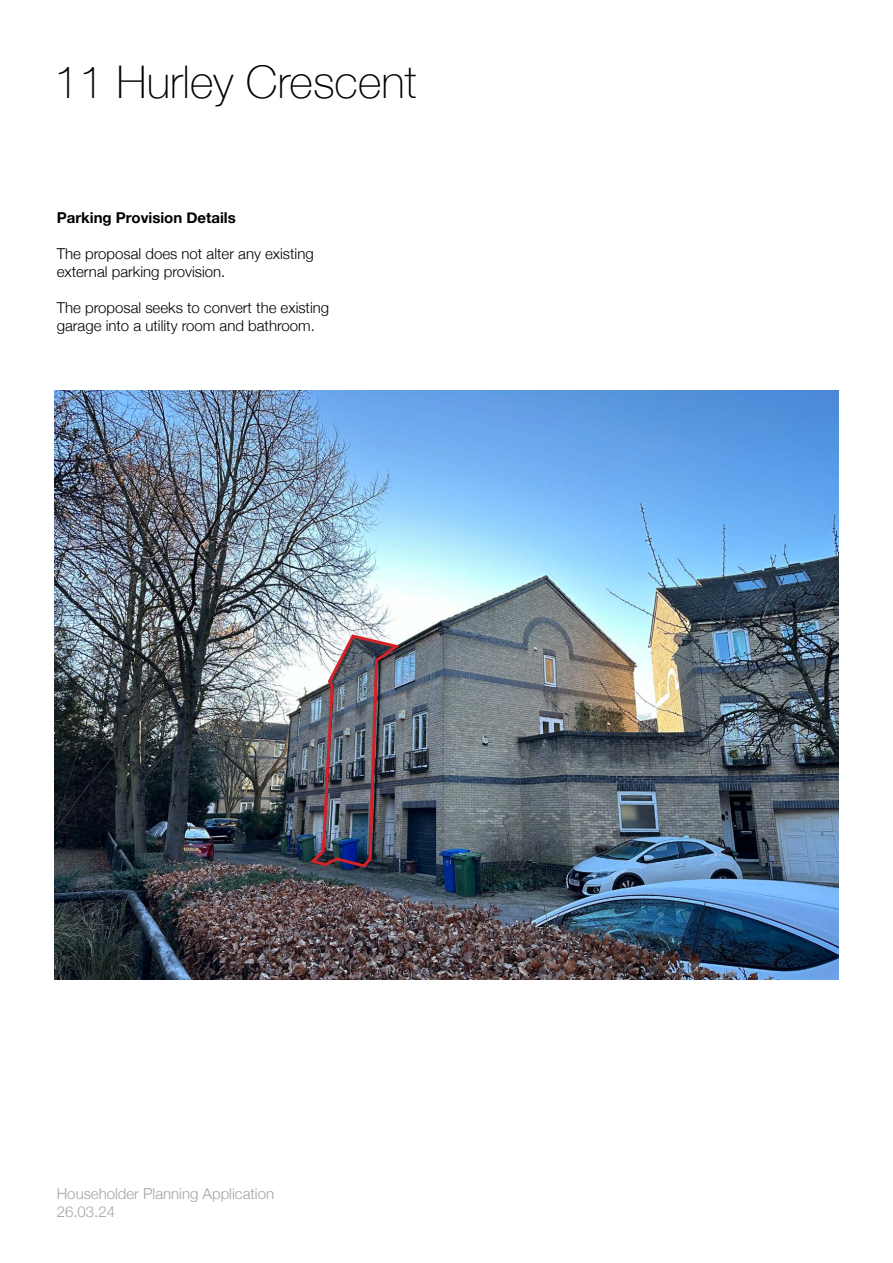
<style>
.page{position:relative;width:893px;height:1263px;background:#fff}
.page>*{position:absolute;margin:0;border:0;box-sizing:border-box;transform-origin:0 0}
.t1{font:100 45px "Helvetica Neue";color:#000}
.t2{font:300 15px/18px "Helvetica Neue";color:#000}
.t3{font:300 15px/18px "Helvetica Neue";color:#a1a3a6}
.t4{font:700 15px "Helvetica Neue";color:#000}
</style>
<div class="page">
<img style="left:54px;top:391px;width:785px;height:589px">
<img style="left:309px;top:633px;width:94px;height:236px">
<h1 class="t1" style="left:54px;top:47px;width:364px">11 Hurley Crescent</h1>
<p class="t4" style="left:57px;top:206px;width:181px">Parking Provision Details</p>
<p class="t2" style="left:57px;top:244px;width:259px">The proposal does not alter any existing external parking provision.</p>
<p class="t2" style="left:57px;top:298px;width:274px">The proposal seeks to convert the existing garage into a utility room and bathroom.</p>
<p class="t3" style="left:57px;top:1183px;width:219px">Householder Planning Application<br>26.03.24</p>
</div>
